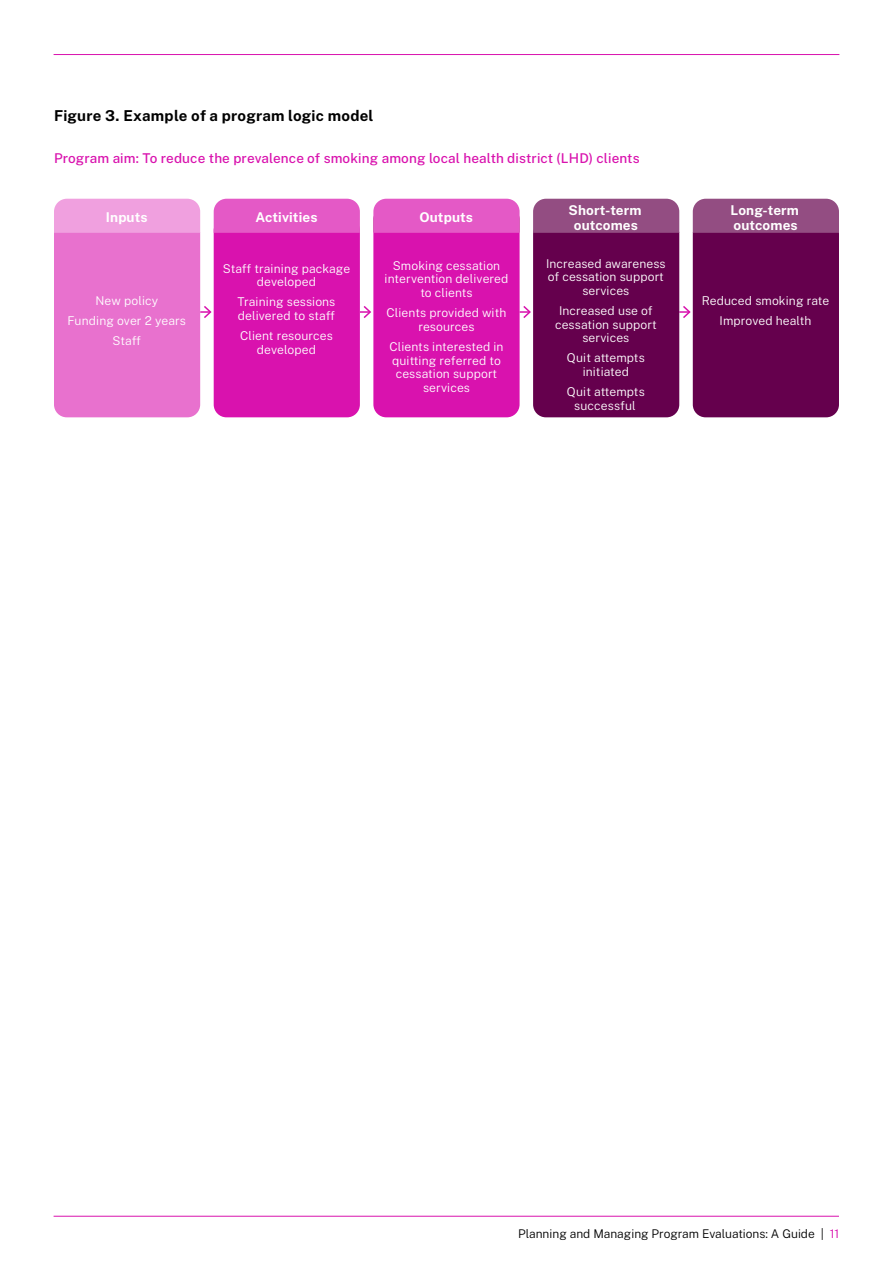
<style>
.page{position:relative;width:893px;height:1263px;background:#fff}
.page>*{position:absolute;margin:0;border:0;box-sizing:border-box;transform-origin:0 0}
.t1{font:700 15px "Public Sans";letter-spacing:.015em;color:#000}
.t2{font:500 13.5px "Public Sans";letter-spacing:.01em;color:#d912ae}
.t3{font:700 13.5px/15px "Public Sans";letter-spacing:.01em;color:#fff;text-align:center}
.t4{font:300 12.15px/13.6px "Public Sans";letter-spacing:.01em;color:#fff;text-align:center}
.t5{font:300 12px "Public Sans";color:#000}
.s1{color:#d912ae}
</style>
<div class="page">
<hr style="left:54px;top:1216px;width:785px;height:1px;background:#d912ae">
<hr style="left:54px;top:54px;width:785px;height:1px;background:#d912ae">
<svg style="left:200px;top:304px;width:12px;height:16px"></svg>
<svg style="left:360px;top:306px;width:11px;height:12px"></svg>
<svg style="left:520px;top:306px;width:11px;height:12px"></svg>
<svg style="left:679px;top:304px;width:12px;height:16px"></svg>
<div style="left:373px;top:207px;width:147px;height:210px;background:#d912ae;border-radius:13px"></div>
<div style="left:54px;top:221px;width:146px;height:196px;background:#e871ce;border-radius:13px"></div>
<div style="left:214px;top:218px;width:146px;height:199px;background:#d912ae;border-radius:13px"></div>
<div style="left:533px;top:221px;width:146px;height:196px;background:#65004d;border-radius:13px"></div>
<div style="left:693px;top:221px;width:146px;height:196px;background:#65004d;border-radius:13px"></div>
<div style="left:54px;top:199px;width:146px;height:34px;background:#f0a0df"></div>
<div style="left:214px;top:199px;width:146px;height:34px;background:#e459c6"></div>
<div style="left:373px;top:199px;width:147px;height:34px;background:#e459c6"></div>
<div style="left:533px;top:199px;width:146px;height:34px;background:#934d82"></div>
<div style="left:693px;top:199px;width:146px;height:34px;background:#934d82"></div>
<p class="t1" style="left:54px;top:104px;width:321px">Figure 3. Example of a program logic model</p>
<p class="t2" style="left:54px;top:149px;width:587px">Program aim: To reduce the prevalence of smoking among local health district (LHD) clients</p>
<p class="t3" style="left:106px;top:209px;width:43px">Inputs</p>
<p class="t3" style="left:256px;top:209px;width:63px">Activities</p>
<p class="t3" style="left:419px;top:209px;width:55px">Outputs</p>
<p class="t3" style="left:568px;top:201px;width:75px">Short-term outcomes</p>
<p class="t3" style="left:731px;top:201px;width:70px;text-align:left">Long-term outcomes</p>
<p class="t4" style="left:67px;top:290px;width:120px;line-height:20.1px">New policy<br>Funding over 2 years<br>Staff</p>
<p class="t4" style="left:223px;top:261px;width:129px">Staff training package developed</p>
<p class="t4" style="left:238px;top:295px;width:99px;text-align:left">Training sessions delivered to staff</p>
<p class="t4" style="left:240px;top:328px;width:94px">Client resources developed</p>
<p class="t4" style="left:384px;top:258px;width:125px">Smoking cessation intervention delivered to clients</p>
<p class="t4" style="left:387px;top:305px;width:121px">Clients provided with resources</p>
<p class="t4" style="left:389px;top:339px;width:116px">Clients interested in quitting referred to cessation support services</p>
<p class="t4" style="left:546px;top:256px;width:121px">Increased awareness of cessation support services</p>
<p class="t4" style="left:555px;top:303px;width:103px">Increased use of cessation support services</p>
<p class="t4" style="left:567px;top:351px;width:79px">Quit attempts initiated</p>
<p class="t4" style="left:567px;top:384px;width:79px">Quit attempts successful</p>
<p class="t4" style="left:702px;top:290px;width:129px;line-height:20.1px">Reduced smoking rate<br>Improved health</p>
<p class="t5" style="left:518px;top:1225px;width:323px">Planning and Managing Program Evaluations: A Guide | <span class="s1">11</span></p>
</div>
